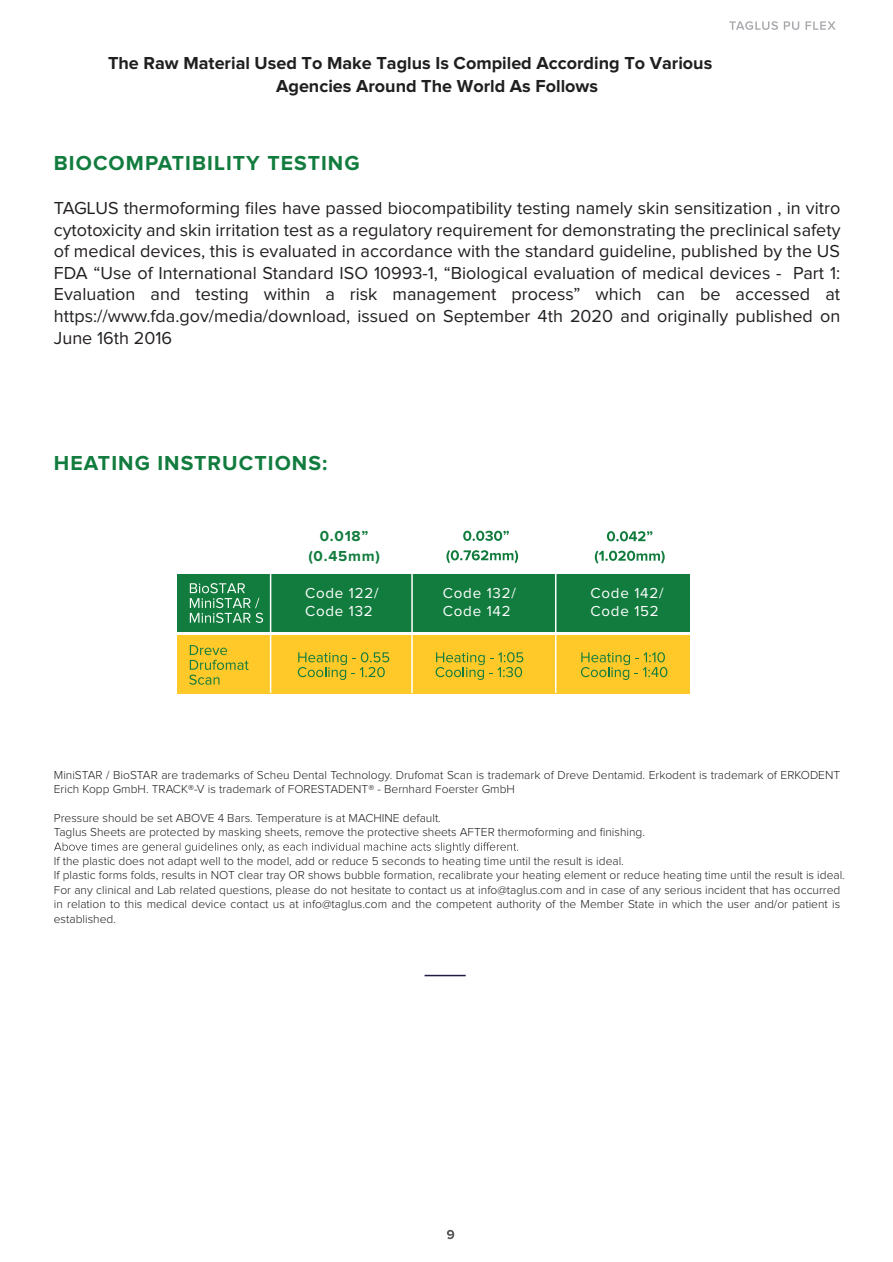
<style>
.page{position:relative;width:893px;height:1262px;background:#fff}
.page>*{position:absolute;margin:0;border:0;box-sizing:border-box;transform-origin:0 0}
.t1{font:700 21px "Proxima Nova";letter-spacing:.05em;color:#127c3e}
.t2{font:18px/21.6px "Proxima Nova";color:#231f20;text-align:justify}
.t3{font:700 18px/22.5px "Proxima Nova";color:#1e1f1e}
.t4{font:15px/18px "Proxima Nova";letter-spacing:.05em;color:#fff}
.t5{font:700 15px/20.4px "Proxima Nova";letter-spacing:.05em;color:#127c3e;text-align:center}
.t6{font:300 12px/14.4px "Proxima Nova";color:#231f20}
</style>
<div class="page">
<svg style="left:447px;top:1229px;width:7px;height:10px"></svg>
<hr style="left:424px;top:974px;width:41px;height:2px;background:#211b44">
<svg style="left:729px;top:21px;width:106px;height:9px"></svg>
<svg style="left:54px;top:842px;width:464px;height:11px"></svg>
<div style="left:177px;top:574px;width:512px;height:57px;background:#127c3e"></div>
<div style="left:177px;top:635px;width:512px;height:58px;background:#fec929"></div>
<svg style="left:435px;top:652px;width:88px;height:28px"></svg>
<svg style="left:581px;top:652px;width:86px;height:28px"></svg>
<svg style="left:298px;top:652px;width:91px;height:28px"></svg>
<svg style="left:190px;top:583px;width:73px;height:40px"></svg>
<svg style="left:189px;top:645px;width:60px;height:39px"></svg>
<hr style="left:411px;top:574px;width:2px;height:119px;background:#fff">
<hr style="left:270px;top:574px;width:1px;height:119px;background:#fff">
<hr style="left:555px;top:574px;width:1px;height:119px;background:#fff">
<svg style="left:463px;top:531px;width:46px;height:10px"></svg>
<svg style="left:446px;top:550px;width:72px;height:13px"></svg>
<svg style="left:607px;top:531px;width:45px;height:10px"></svg>
<svg style="left:594px;top:550px;width:70px;height:13px"></svg>
<h2 class="t3" style="left:276px;top:53px;width:437px;text-indent:-168px">The Raw Material Used To Make Taglus Is Compiled According To Various<br>Agencies Around The World As Follows</h2>
<h1 class="t1" style="left:54px;top:153px;width:307px">BIOCOMPATIBILITY TESTING</h1>
<p class="t2" style="left:54px;top:198px;width:788px">TAGLUS thermoforming files have passed biocompatibility testing namely skin sensitization , in vitro cytotoxicity and skin irritation test as a regulatory requirement for demonstrating the preclinical safety of medical devices, this is evaluated in accordance with the standard guideline, published by the US FDA “Use of International Standard ISO 10993-1, “Biological evaluation of medical devices - Part 1:<br>Evaluation and testing within a risk management process” which can be accessed at https://www.fda.gov/media/download, issued on September 4th 2020 and originally published on June 16th 2016</p>
<h1 class="t1" style="left:54px;top:454px;width:275px">HEATING INSTRUCTIONS:</h1>
<p class="t5" style="left:308px;top:526px;width:73px">0.018” (0.45mm)</p>
<p class="t4" style="left:305px;top:585px;width:75px">Code 122/<br>Code 132</p>
<p class="t4" style="left:443px;top:585px;width:74px">Code 132/<br>Code 142</p>
<p class="t4" style="left:590px;top:585px;width:74px">Code 142/<br>Code 152</p>
<p class="t6" style="left:54px;top:768px;width:787px">MiniSTAR / BioSTAR are trademarks of Scheu Dental Technology. Drufomat Scan is trademark of Dreve Dentamid. Erkodent is trademark of ERKODENT<br>Erich Kopp GmbH. TRACK®-V is trademark of FORESTADENT® - Bernhard Foerster GmbH</p>
<p class="t6" style="left:54px;top:811px;width:592px">Pressure should be set ABOVE 4 Bars. Temperature is at MACHINE default.<br>Taglus Sheets are protected by masking sheets, remove the protective sheets AFTER thermoforming and finishing.</p>
<p class="t6" style="left:54px;top:854px;width:792px">If the plastic does not adapt well to the model, add or reduce 5 seconds to heating time until the result is ideal.<br>If plastic forms folds, results in NOT clear tray OR shows bubble formation, recalibrate your heating element or reduce heating time until the result is ideal.<br>For any clinical and Lab related questions, please do not hesitate to contact us at info@taglus.com and in case of any serious incident that has occurred in relation to this medical device contact us at info@taglus.com and the competent authority of the Member State in which the user and/or patient is established.</p>
</div>
